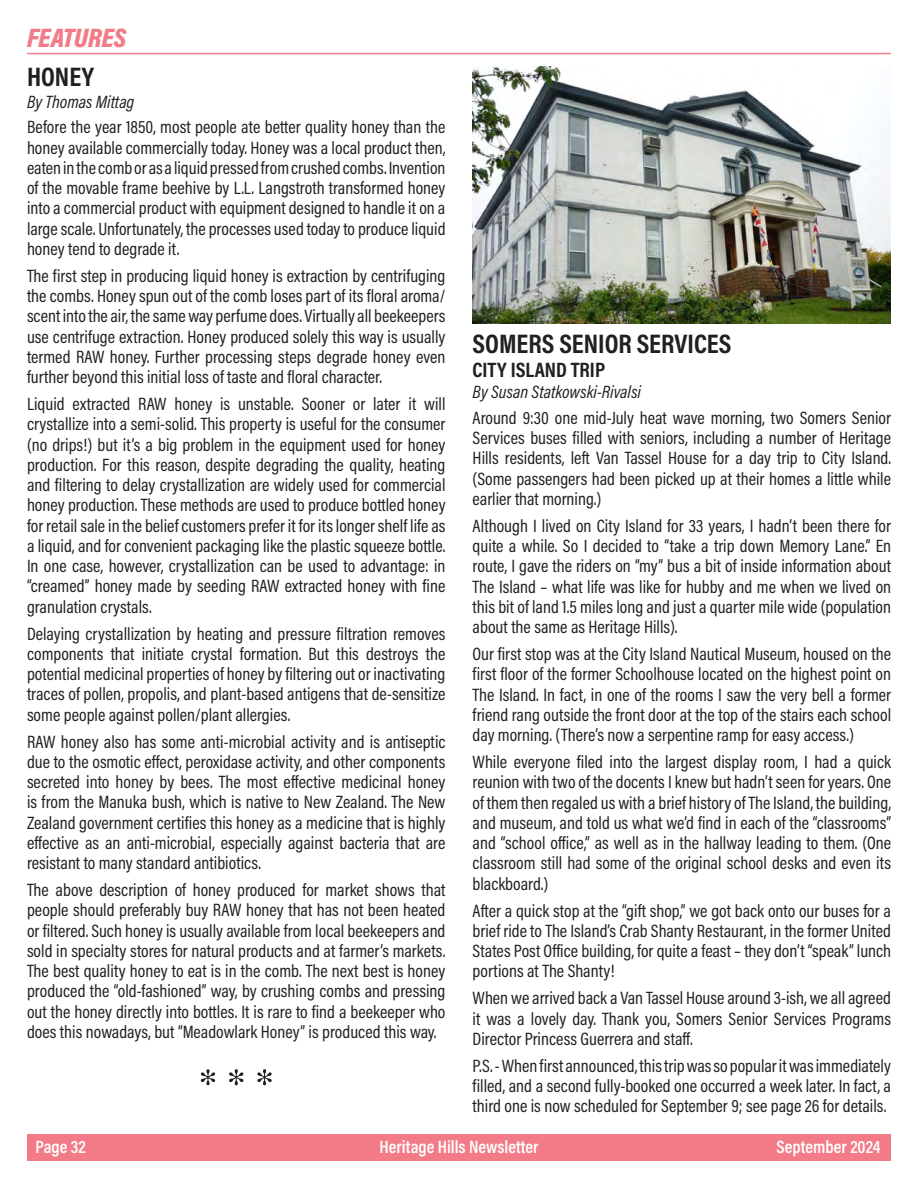
<style>
.page{position:relative;width:918px;height:1188px;background:#fff}
.page>*{position:absolute;margin:0;border:0;box-sizing:border-box;transform-origin:0 0}
.t1{font:700 27px "Acumin Pro Cond";color:#231f20}
.t2{font:italic 900 27px "Acumin Pro Cond";color:#f27b87}
.t3{font:700 21px "Acumin Pro Cond";color:#231f20}
.t4{font:18px/20.2px "Acumin Pro Cond";color:#231f20;text-align:justify}
.t5{font:600 18px "Acumin Pro Cond";color:#fff}
.t6{font:italic 18px "Acumin Pro Cond";color:#231f20}
</style>
<div class="page">
<div style="left:27px;top:1134px;width:864px;height:27px;background:#f27b87"></div>
<hr style="left:27px;top:53px;width:864px;height:1px;background:#f27b87">
<img style="left:472px;top:66px;width:419px;height:258px">
<svg style="left:201px;top:1069px;width:71px;height:16px"></svg>
<h1 class="t2" style="left:27px;top:20px;width:101px">FEATURES</h1>
<h1 class="t1" style="left:27px;top:59px;width:69px">HONEY</h1>
<p class="t6" style="left:27px;top:90px;width:109px">By Thomas Mittag</p>
<p class="t4" style="left:27px;top:117px;width:420px">Before the year 1850, most people ate better quality honey than the honey available commercially today. Honey was a local product then, eaten in the comb or as a liquid pressed from crushed combs. Invention of the movable frame beehive by L.L. Langstroth transformed honey into a commercial product with equipment designed to handle it on a large scale. Unfortunately, the processes used today to produce liquid honey tend to degrade it.</p>
<p class="t4" style="left:27px;top:265px;width:420px">The first step in producing liquid honey is extraction by centrifuging the combs. Honey spun out of the comb loses part of its floral aroma/ scent into the air, the same way perfume does. Virtually all beekeepers use centrifuge extraction. Honey produced solely this way is usually termed RAW honey. Further processing steps degrade honey even further beyond this initial loss of taste and floral character.</p>
<p class="t4" style="left:27px;top:393px;width:420px">Liquid extracted RAW honey is unstable. Sooner or later it will crystallize into a semi-solid. This property is useful for the consumer (no drips!) but it’s a big problem in the equipment used for honey production. For this reason, despite degrading the quality, heating and filtering to delay crystallization are widely used for commercial honey production. These methods are used to produce bottled honey for retail sale in the belief customers prefer it for its longer shelf life as a liquid, and for convenient packaging like the plastic squeeze bottle.<br>In one case, however, crystallization can be used to advantage: in “creamed” honey made by seeding RAW extracted honey with fine granulation crystals.</p>
<p class="t4" style="left:27px;top:623px;width:420px">Delaying crystallization by heating and pressure filtration removes components that initiate crystal formation. But this destroys the potential medicinal properties of honey by filtering out or inactivating traces of pollen, propolis, and plant-based antigens that de-sensitize some people against pollen/plant allergies.</p>
<p class="t4" style="left:27px;top:731px;width:420px">RAW honey also has some anti-microbial activity and is antiseptic due to the osmotic effect, peroxidase activity, and other components secreted into honey by bees. The most effective medicinal honey is from the Manuka bush, which is native to New Zealand. The New Zealand government certifies this honey as a medicine that is highly effective as an anti-microbial, especially against bacteria that are resistant to many standard antibiotics.</p>
<p class="t4" style="left:27px;top:879px;width:420px">The above description of honey produced for market shows that people should preferably buy RAW honey that has not been heated or filtered. Such honey is usually available from local beekeepers and sold in specialty stores for natural products and at farmer’s markets.<br>The best quality honey to eat is in the comb. The next best is honey produced the “old-fashioned” way, by crushing combs and pressing out the honey directly into bottles. It is rare to find a beekeeper who does this nowadays, but “Meadowlark Honey” is produced this way.</p>
<h1 class="t1" style="left:473px;top:326px;width:260px">SOMERS SENIOR SERVICES</h1>
<p class="t3" style="left:473px;top:356px;width:134px">CITY ISLAND TRIP</p>
<p class="t6" style="left:473px;top:380px;width:170px">By Susan Statkowski-Rivalsi</p>
<p class="t4" style="left:473px;top:407px;width:420px">Around 9:30 one mid-July heat wave morning, two Somers Senior Services buses filled with seniors, including a number of Heritage Hills residents, left Van Tassel House for a day trip to City Island. (Some passengers had been picked up at their homes a little while earlier that morning.)</p>
<p class="t4" style="left:473px;top:515px;width:420px">Although I lived on City Island for 33 years, I hadn’t been there for quite a while. So I decided to “take a trip down Memory Lane.” En route, I gave the riders on “my” bus a bit of inside information about The Island – what life was like for hubby and me when we lived on this bit of land 1.5 miles long and just a quarter mile wide (population about the same as Heritage Hills).</p>
<p class="t4" style="left:473px;top:643px;width:420px">Our first stop was at the City Island Nautical Museum, housed on the first floor of the former Schoolhouse located on the highest point on The Island. In fact, in one of the rooms I saw the very bell a former friend rang outside the front door at the top of the stairs each school day morning. (There’s now a serpentine ramp for easy access.)</p>
<p class="t4" style="left:473px;top:751px;width:420px">While everyone filed into the largest display room, I had a quick reunion with two of the docents I knew but hadn’t seen for years. One of them then regaled us with a brief history of The Island, the building, and museum, and told us what we’d find in each of the “classrooms” and “school office,” as well as in the hallway leading to them. (One classroom still had some of the original school desks and even its blackboard.)</p>
<p class="t4" style="left:473px;top:900px;width:420px">After a quick stop at the “gift shop,” we got back onto our buses for a brief ride to The Island’s Crab Shanty Restaurant, in the former United States Post Office building, for quite a feast – they don’t “speak” lunch portions at The Shanty!</p>
<p class="t4" style="left:473px;top:988px;width:420px">When we arrived back a Van Tassel House around 3-ish, we all agreed it was a lovely day. Thank you, Somers Senior Services Programs Director Princess Guerrera and staff.</p>
<p class="t4" style="left:473px;top:1055px;width:420px">P.S. - When first announced, this trip was so popular it was immediately filled, and a second fully-booked one occurred a week later. In fact, a third one is now scheduled for September 9; see page 26 for details.</p>
<p class="t5" style="left:36px;top:1135px;width:52px">Page 32</p>
<p class="t5" style="left:379px;top:1135px;width:161px">Heritage Hills Newsletter</p>
<p class="t5" style="left:777px;top:1135px;width:106px">September 2024</p>
</div>
